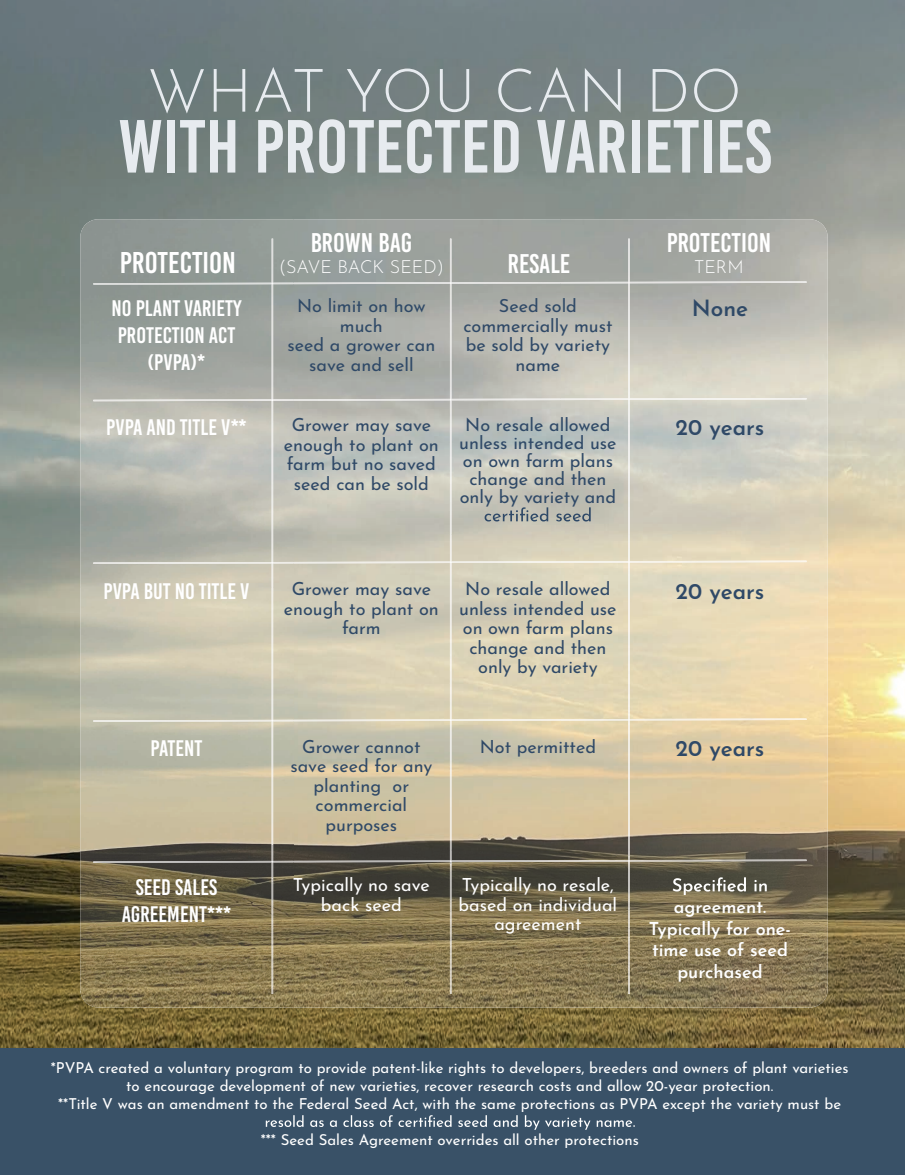
<style>
.page{position:relative;width:905px;height:1175px;background:#fff}
.page>*{position:absolute;margin:0;border:0;box-sizing:border-box;transform-origin:0 0}
.t1{font:75px "Bebas Kai";color:#e7ebef}
.t2{font:300 60px "Josefin Sans";color:#e7ebef}
.t3{font:30px "Bebas Kai";color:#fff}
.t4{font:27px "Bebas Kai";color:#fff}
.t5{font:22.5px/27px "Bebas Kai";color:#fff;text-align:center}
.t6{font:600 22.5px "Josefin Sans";color:#2f4967}
.t7{font:18px/19.5px "Josefin Sans";color:#2f4967;text-align:center}
.t8{font:18px/19.5px "Josefin Sans";color:#fff;text-align:center}
.t9{font:600 18px/21.6px "Josefin Sans";color:#fff;text-align:center}
.t10{font:300 18px "Josefin Sans";color:#fff}
.t11{font:15px/18px "Josefin Sans";color:#fff;text-align:center}
</style>
<div class="page">
<img style="left:0;top:0;width:904px;height:1048px">
<img style="left:80px;top:219px;width:747px;height:788px">
<img style="left:93px;top:281px;width:713px;height:4px">
<img style="left:271px;top:238px;width:2px;height:756px">
<img style="left:450px;top:238px;width:1px;height:756px">
<img style="left:628px;top:238px;width:1px;height:160px">
<img style="left:628px;top:401px;width:1px;height:593px">
<img style="left:93px;top:398px;width:713px;height:3px">
<img style="left:451px;top:398px;width:177px;height:2px">
<img style="left:93px;top:560px;width:713px;height:4px">
<img style="left:93px;top:718px;width:713px;height:4px">
<img style="left:93px;top:859px;width:713px;height:3px">
<svg style="left:484px;top:507px;width:106px;height:14px"></svg>
<svg style="left:672px;top:877px;width:94px;height:18px;background:#7d7a6d"></svg>
<div style="left:0;top:1048px;width:904px;height:126px;background:#395167"></div>
<svg style="left:265px;top:1115px;width:370px;height:15px"></svg>
<h2 class="t2" style="left:147px;top:46px;width:596px">WHAT YOU CAN DO</h2>
<h1 class="t1" style="left:118px;top:106px;width:655px">WITH PROTECTED VARIETIES</h1>
<h3 class="t3" style="left:120px;top:247px;width:118px">PROTECTION</h3>
<h3 class="t4" style="left:311px;top:228px;width:103px">BROWN BAG</h3>
<p class="t10" style="left:279px;top:254px;width:166px">(SAVE BACK SEED)</p>
<h3 class="t4" style="left:508px;top:249px;width:64px">RESALE</h3>
<h3 class="t4" style="left:666px;top:228px;width:106px">PROTECTION</h3>
<p class="t10" style="left:694px;top:254px;width:51px">TERM</p>
<p class="t5" style="left:111px;top:294px;width:132px">NO PLANT VARIETY<br>PROTECTION ACT (PVPA)*</p>
<p class="t7" style="left:287px;top:294px;width:149px">No limit on how much<br>seed a grower can save and sell</p>
<p class="t7" style="left:463px;top:294px;width:151px">Seed sold commercially must be sold by variety name</p>
<p class="t6" style="left:691px;top:291px;width:58px">None</p>
<p class="t5" style="left:106px;top:413px;width:142px">PVPA AND TITLE V**</p>
<p class="t7" style="left:284px;top:414px;width:156px">Grower may save enough to plant on farm but no saved seed can be sold</p>
<p class="t7" style="left:459px;top:414px;width:159px;line-height:18px">No resale allowed unless intended use on own farm plans change and then only by variety and</p>
<p class="t6" style="left:675px;top:410px;width:90px">20 years</p>
<p class="t5" style="left:103px;top:577px;width:147px">PVPA BUT NO TITLE V</p>
<p class="t7" style="left:284px;top:578px;width:156px">Grower may save enough to plant on farm</p>
<p class="t7" style="left:459px;top:578px;width:159px">No resale allowed unless intended use on own farm plans change and then only by variety</p>
<p class="t6" style="left:675px;top:574px;width:90px">20 years</p>
<p class="t5" style="left:150px;top:735px;width:53px">PATENT</p>
<p class="t7" style="left:290px;top:735px;width:143px">Grower cannot save seed for any planting or commercial purposes</p>
<p class="t7" style="left:480px;top:735px;width:118px">Not permitted</p>
<p class="t6" style="left:675px;top:731px;width:90px">20 years</p>
<p class="t5" style="left:122px;top:873px;width:111px">SEED SALES<br>AGREEMENT***</p>
<p class="t8" style="left:293px;top:873px;width:138px">Typically no save back seed</p>
<p class="t8" style="left:458px;top:873px;width:160px">Typically no resale, based on individual agreement</p>
<p class="t9" style="left:649px;top:894px;width:144px">agreement.<br>Typically for one&shy;time use of seed purchased</p>
<p class="t11" style="left:51px;top:1057px;width:799px">*PVPA created a voluntary program to provide patent-like rights to developers, breeders and owners of plant varieties to encourage development of new varieties, recover research costs and allow 20-year protection.<br>**Title V was an amendment to the Federal Seed Act, with the same protections as PVPA except the variety must be</p>
<p class="t11" style="left:261px;top:1129px;width:379px">*** Seed Sales Agreement overrides all other protections</p>
</div>
